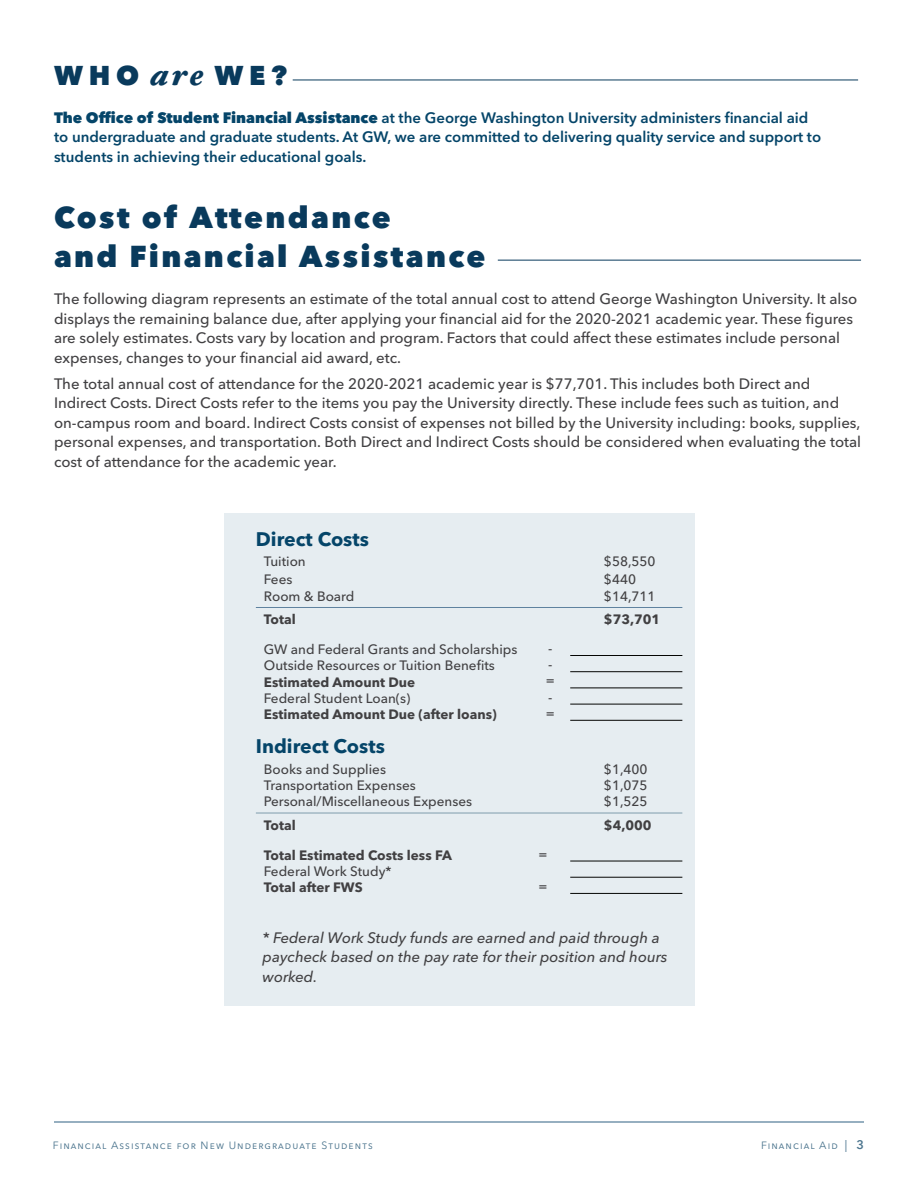
<style>
.page{position:relative;width:918px;height:1188px;background:#fff}
.page>*{position:absolute;margin:0;border:0;box-sizing:border-box;transform-origin:0 0}
.t1{font:800 30px/39px "Avenir Next LT Pro";letter-spacing:.08em;color:#093a5c}
.t2{font:800 27px "Avenir Next LT Pro";color:#093a5c}
.t3{font:700 19.5px "Avenir Next LT Pro";color:#054569}
.t4{font:500 15px/19.5px "Avenir Next LT Pro";color:#414042}
.t5{font:600 15px/19.5px "Avenir Next LT Pro";color:#054569}
.t6{font:italic 500 15px/19.5px "Avenir Next LT Pro";color:#414042}
.t7{font:500 13.5px "Avenir Next LT Pro";color:#414042}
.t8{font:700 13.5px "Avenir Next LT Pro";color:#414042}
.t9{font:10.5px "Avenir Next LT Pro";letter-spacing:.1em;color:#4c758e}
.s1{font-family:"Hoefler Txt";font-weight:900;font-style:italic;font-size:31.5px}
.s2{font-weight:800}
.s3{font-family:"Minion Pro";font-size:12px}
.s4{font-weight:600;font-size:12.3px}
</style>
<div class="page">
<hr style="left:54px;top:1122px;width:810px;height:1px;background:#2e6182">
<hr style="left:293px;top:80px;width:565px;height:1px;background:#093a5c">
<div style="left:224px;top:513px;width:470px;height:493px;background:#e6edf1"></div>
<hr style="left:498px;top:260px;width:363px;height:1px;background:#093a5c">
<hr style="left:570px;top:655px;width:112px;height:1px;background:#040503">
<hr style="left:570px;top:671px;width:112px;height:1px;background:#040503">
<hr style="left:570px;top:688px;width:112px;height:1px;background:#040503">
<hr style="left:570px;top:704px;width:112px;height:1px;background:#040503">
<hr style="left:570px;top:720px;width:112px;height:1px;background:#040503">
<hr style="left:570px;top:861px;width:112px;height:1px;background:#040503">
<hr style="left:570px;top:877px;width:112px;height:1px;background:#040503">
<hr style="left:570px;top:893px;width:112px;height:1px;background:#040503">
<hr style="left:256px;top:607px;width:426px;height:1px;background:#5f829f">
<hr style="left:256px;top:813px;width:426px;height:1px;background:#7f9cad">
<h2 class="t2" style="left:54px;top:65px;width:235px">WHO <span class="s1">are</span> WE?</h2>
<p class="t5" style="left:54px;top:109px;width:769px"><span class="s2">The Office of Student Financial Assistance</span> at the George Washington University administers financial aid to undergraduate and graduate students. At GW, we are committed to delivering quality service and support to students in achieving their educational goals.</p>
<h2 class="t1" style="left:54px;top:200px;width:433px">Cost of Attendance<br>and Financial Assistance</h2>
<p class="t4" style="left:54px;top:291px;width:805px">The following diagram represents an estimate of the total annual cost to attend George Washington University. It also displays the remaining balance due, after applying your financial aid for the 2020-2021 academic year. These figures are solely estimates. Costs vary by location and program. Factors that could affect these estimates include personal expenses, changes to your financial aid award, etc.</p>
<p class="t4" style="left:54px;top:375px;width:809px">The total annual cost of attendance for the 2020-2021 academic year is $77,701. This includes both Direct and Indirect Costs. Direct Costs refer to the items you pay the University directly. These include fees such as tuition, and on-campus room and board. Indirect Costs consist of expenses not billed by the University including: books, supplies, personal expenses, and transportation. Both Direct and Indirect Costs should be considered when evaluating the total cost of attendance for the academic year.</p>
<h3 class="t3" style="left:256px;top:530px;width:115px">Direct Costs</h3>
<p class="t7" style="left:264px;top:556px;width:43px">Tuition</p>
<p class="t7" style="left:604px;top:556px;width:53px">$58,550</p>
<p class="t7" style="left:264px;top:573px;width:30px">Fees</p>
<p class="t7" style="left:604px;top:573px;width:34px">$440</p>
<p class="t7" style="left:264px;top:591px;width:92px">Room &amp; Board</p>
<p class="t7" style="left:604px;top:591px;width:53px">$14,711</p>
<p class="t8" style="left:264px;top:613px;width:33px">Total</p>
<p class="t8" style="left:604px;top:613px;width:58px">$73,701</p>
<p class="t7" style="left:264px;top:644px;width:255px">GW and Federal Grants and Scholarships</p>
<p class="t7" style="left:548px;top:643px;width:6px">-</p>
<p class="t7" style="left:264px;top:660px;width:232px">Outside Resources or Tuition Benefits</p>
<p class="t7" style="left:548px;top:659px;width:6px">-</p>
<p class="t8" style="left:264px;top:675px;width:153px">Estimated Amount Due</p>
<p class="t7" style="left:546px;top:675px;width:10px">=</p>
<p class="t7" style="left:264px;top:693px;width:148px">Federal Student Loan(s)</p>
<p class="t7" style="left:548px;top:691px;width:6px">-</p>
<p class="t8" style="left:264px;top:708px;width:234px">Estimated Amount Due (after loans)</p>
<p class="t7" style="left:546px;top:708px;width:10px">=</p>
<h3 class="t3" style="left:256px;top:737px;width:131px">Indirect Costs</h3>
<p class="t7" style="left:264px;top:764px;width:124px">Books and Supplies</p>
<p class="t7" style="left:604px;top:764px;width:45px">$1,400</p>
<p class="t7" style="left:264px;top:780px;width:153px">Transportation Expenses</p>
<p class="t7" style="left:604px;top:780px;width:45px">$1,075</p>
<p class="t7" style="left:264px;top:796px;width:210px">Personal/Miscellaneous Expenses</p>
<p class="t7" style="left:604px;top:796px;width:45px">$1,525</p>
<p class="t8" style="left:264px;top:819px;width:33px">Total</p>
<p class="t8" style="left:604px;top:819px;width:49px">$4,000</p>
<p class="t8" style="left:264px;top:849px;width:190px">Total Estimated Costs less FA</p>
<p class="t7" style="left:538px;top:848px;width:10px">=</p>
<p class="t7" style="left:264px;top:866px;width:129px">Federal Work Study*</p>
<p class="t8" style="left:264px;top:881px;width:100px">Total after FWS</p>
<p class="t7" style="left:538px;top:881px;width:10px">=</p>
<p class="t6" style="left:263px;top:929px;width:406px">* Federal Work Study funds are earned and paid through a paycheck based on the pay rate for their position and hours worked.</p>
<p class="t9" style="left:53px;top:1139px;width:321px">Financial Assistance for New Undergraduate Students</p>
<p class="t9" style="left:761px;top:1139px;width:104px">Financial Aid <span class="s3">|</span> <span class="s4">3</span></p>
</div>
